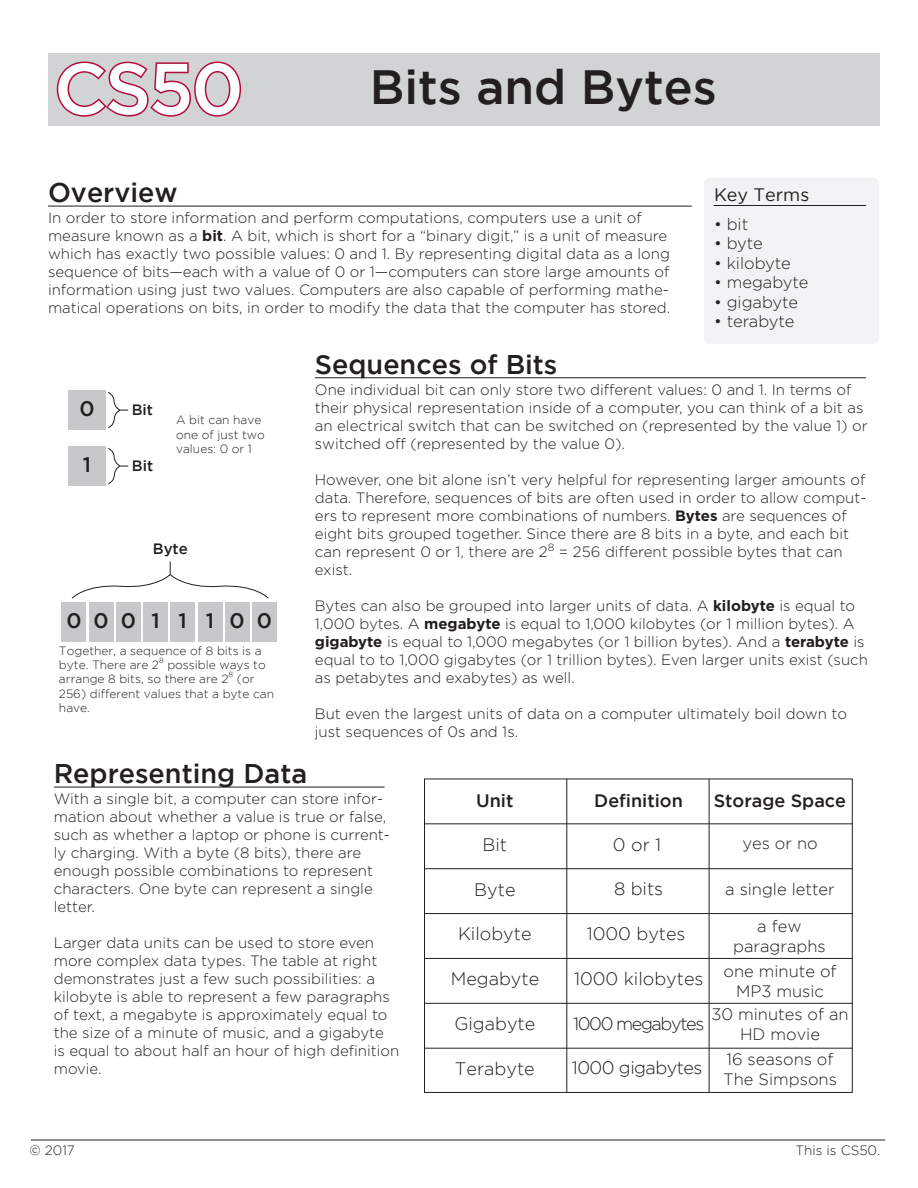
<style>
.page{position:relative;width:918px;height:1188px;background:#fff}
.page>*{position:absolute;margin:0;border:0;box-sizing:border-box;transform-origin:0 0}
.t1{font:500 72px "Gotham";color:#fff}
.t2{font:500 48px "Gotham";color:#231f20}
.t3{font:500 27px "Gotham";color:#231f20}
.t4{font:500 21px "Gotham";color:#231f20}
.t5{font:300 18px "Gotham";color:#231f20}
.t6{font:500 18px "Gotham";color:#231f20}
.t7{font:300 18px "Gotham";letter-spacing:-.075em;color:#231f20}
.t8{font:300 18px "Gotham";letter-spacing:-.03em;color:#231f20}
.t9{font:18px "Gotham";color:#231f20}
.t10{font:300 16.5px/19.8px "Gotham";color:#231f20;text-align:center}
.t11{font:300 16.5px "Gotham";color:#231f20}
.t12{font:300 15px/18px "Gotham";color:#231f20}
.t13{font:500 15px "Gotham";color:#231f20}
.t14{font:300 13.5px "Gotham";color:#231f20}
.t15{font:300 12px/14.4px "Gotham";color:#231f20}
.t16{font:300 7.5px "Gotham";color:#231f20}
.s1{font-weight:700}
</style>
<div class="page">
<div style="left:48px;top:53px;width:831px;height:73px;background:#d1d3d4"></div>
<div style="left:704px;top:178px;width:175px;height:166px;background:#f2f3f4;border-radius:6px"></div>
<hr style="left:714px;top:205px;width:152px;height:1px;background:#231f20">
<hr style="left:48px;top:206px;width:644px;height:1px;background:#231f20">
<hr style="left:315px;top:378px;width:551px;height:1px;background:#231f20">
<hr style="left:31px;top:1140px;width:854px;height:1px;background:#231f20">
<hr style="left:54px;top:787px;width:331px;height:1px;background:#231f20">
<div style="left:68px;top:446px;width:38px;height:40px;background:#c7c8ca"></div>
<div style="left:68px;top:390px;width:38px;height:40px;background:#c7c8ca"></div>
<svg style="left:108px;top:392px;width:20px;height:36px"></svg>
<svg style="left:108px;top:448px;width:20px;height:36px"></svg>
<div style="left:143px;top:602px;width:25px;height:40px;background:#c7c8ca"></div>
<div style="left:170px;top:602px;width:25px;height:40px;background:#c7c8ca"></div>
<div style="left:198px;top:602px;width:24px;height:40px;background:#c7c8ca"></div>
<div style="left:225px;top:602px;width:25px;height:40px;background:#c7c8ca"></div>
<div style="left:252px;top:602px;width:25px;height:40px;background:#c7c8ca"></div>
<div style="left:116px;top:602px;width:25px;height:40px;background:#c7c8ca"></div>
<div style="left:62px;top:602px;width:24px;height:40px;background:#c7c8ca"></div>
<div style="left:89px;top:602px;width:25px;height:40px;background:#c7c8ca"></div>
<svg style="left:72px;top:561px;width:197px;height:37px"></svg>
<div style="left:424px;top:779px;width:429px;height:314px;border:1px solid #231f20"></div>
<hr style="left:567px;top:779px;width:1px;height:314px;background:#231f20">
<hr style="left:709px;top:779px;width:1px;height:314px;background:#231f20">
<hr style="left:424px;top:868px;width:429px;height:1px;background:#231f20">
<hr style="left:425px;top:913px;width:428px;height:1px;background:#231f20">
<hr style="left:425px;top:958px;width:428px;height:1px;background:#231f20">
<hr style="left:424px;top:1048px;width:429px;height:1px;background:#231f20">
<hr style="left:424px;top:824px;width:429px;height:1px;background:#231f20">
<hr style="left:425px;top:1003px;width:428px;height:1px;background:#231f20">
<svg style="left:56px;top:61px;width:185px;height:56px"></svg>
<p class="t1" style="left:54px;top:48px;width:191px">CS50</p>
<p class="t2" style="left:370px;top:60px;width:348px">Bits and Bytes</p>
<p class="t3" style="left:48px;top:177px;width:131px">Overview</p>
<p class="t12" style="left:48px;top:209px;width:624px">In order to store information and perform computations, computers use a unit of measure known as a <span class="s1">bit</span>. A bit, which is short for a “binary digit,” is a unit of measure which has exactly two possible values: 0 and 1. By representing digital data as a long sequence of bits—each with a value of 0 or 1—computers can store large amounts of information using just two values. Computers are also capable of performing mathe&shy;matical operations on bits, in order to modify the data that the computer has stored.</p>
<p class="t3" style="left:315px;top:349px;width:244px">Sequences of Bits</p>
<p class="t12" style="left:315px;top:381px;width:554px">One individual bit can only store two different values: 0 and 1. In terms of their physical representation inside of a computer, you can think of a bit as an electrical switch that can be switched on (represented by the value 1) or switched off (represented by the value 0).</p>
<p class="t12" style="left:315px;top:471px;width:553px">However, one bit alone isn’t very helpful for representing larger amounts of data. Therefore, sequences of bits are often used in order to allow comput&shy;ers to represent more combinations of numbers. <span class="s1">Bytes</span> are sequences of eight bits grouped together. Since there are 8 bits in a byte, and each bit can represent 0 or 1, there are 2<sup>8</sup> = 256 different possible bytes that can exist.</p>
<p class="t12" style="left:315px;top:597px;width:555px">Bytes can also be grouped into larger units of data. A <span class="s1">kilobyte</span> is equal to 1,000 bytes. A <span class="s1">megabyte</span> is equal to 1,000 kilobytes (or 1 million bytes). A <span class="s1">gigabyte</span> is equal to 1,000 megabytes (or 1 billion bytes). And a <span class="s1">terabyte</span> is equal to to 1,000 gigabytes (or 1 trillion bytes). Even larger units exist (such as petabytes and exabytes) as well.</p>
<p class="t12" style="left:315px;top:705px;width:534px">But even the largest units of data on a computer ultimately boil down to just sequences of 0s and 1s.</p>
<p class="t9" style="left:714px;top:185px;width:97px">Key Terms</p>
<p class="t11" style="left:714px;top:215px;width:36px">• bit</p>
<p class="t11" style="left:714px;top:235px;width:50px">• byte</p>
<p class="t11" style="left:714px;top:254px;width:78px">• kilobyte</p>
<p class="t11" style="left:714px;top:274px;width:96px">• megabyte</p>
<p class="t11" style="left:714px;top:293px;width:86px">• gigabyte</p>
<p class="t11" style="left:714px;top:313px;width:82px">• terabyte</p>
<p class="t4" style="left:79px;top:397px;width:17px">0</p>
<p class="t13" style="left:132px;top:401px;width:23px">Bit</p>
<p class="t15" style="left:176px;top:413px;width:90px">A bit can have one of just two values: 0 or 1</p>
<p class="t4" style="left:83px;top:453px;width:10px">1</p>
<p class="t13" style="left:132px;top:457px;width:23px">Bit</p>
<p class="t13" style="left:153px;top:541px;width:36px">Byte</p>
<p class="t4" style="left:66px;top:609px;width:17px">0</p>
<p class="t4" style="left:94px;top:609px;width:17px">0</p>
<p class="t4" style="left:121px;top:609px;width:17px">0</p>
<p class="t4" style="left:151px;top:609px;width:10px">1</p>
<p class="t4" style="left:179px;top:609px;width:10px">1</p>
<p class="t4" style="left:206px;top:609px;width:10px">1</p>
<p class="t4" style="left:230px;top:609px;width:17px">0</p>
<p class="t4" style="left:257px;top:609px;width:17px">0</p>
<p class="t15" style="left:59px;top:643px;width:204px">Together, a sequence of 8 bits is a byte. There are 2</p>
<p class="t16" style="left:159px;top:656px;width:6px">8</p>
<p class="t15" style="left:59px;top:657px;width:208px;text-indent:108px">possible ways to arrange 8 bits, so there are 2</p>
<p class="t16" style="left:229px;top:671px;width:6px">8</p>
<p class="t15" style="left:59px;top:672px;width:217px;text-indent:178px">(or<br>256) different values that a byte can have.</p>
<p class="t3" style="left:54px;top:758px;width:255px">Representing Data</p>
<p class="t12" style="left:54px;top:790px;width:338px">With a single bit, a computer can store infor&shy;mation about whether a value is true or false, such as whether a laptop or phone is current&shy;ly charging. With a byte (8 bits), there are enough possible combinations to represent characters. One byte can represent a single letter.</p>
<p class="t12" style="left:54px;top:934px;width:347px">Larger data units can be used to store even more complex data types. The table at right demonstrates just a few such possibilities: a kilobyte is able to represent a few paragraphs of text, a megabyte is approximately equal to the size of a minute of music, and a gigabyte<br>is equal to about half an hour of high definition movie.</p>
<p class="t6" style="left:476px;top:790px;width:39px">Unit</p>
<p class="t6" style="left:594px;top:790px;width:90px">Definition</p>
<p class="t6" style="left:714px;top:790px;width:134px">Storage Space</p>
<p class="t5" style="left:483px;top:835px;width:26px">Bit</p>
<p class="t5" style="left:474px;top:880px;width:43px">Byte</p>
<p class="t5" style="left:458px;top:924px;width:75px">Kilobyte</p>
<p class="t5" style="left:451px;top:969px;width:90px">Megabyte</p>
<p class="t5" style="left:454px;top:1014px;width:82px">Gigabyte</p>
<p class="t5" style="left:455px;top:1059px;width:81px">Terabyte</p>
<p class="t5" style="left:613px;top:835px;width:50px">0 or 1</p>
<p class="t5" style="left:614px;top:879px;width:51px">8 bits</p>
<p class="t5" style="left:587px;top:924px;width:100px">1000 bytes</p>
<p class="t5" style="left:574px;top:969px;width:131px">1000 kilobytes</p>
<p class="t7" style="left:573px;top:1014px;width:133px">1000 megabytes</p>
<p class="t8" style="left:572px;top:1058px;width:132px">1000 gigabytes</p>
<p class="t10" style="left:742px;top:833px;width:77px">yes or no</p>
<p class="t10" style="left:725px;top:879px;width:111px">a single letter</p>
<p class="t10" style="left:757px;top:917px;width:46px">a few</p>
<p class="t10" style="left:733px;top:936px;width:94px">paragraphs</p>
<p class="t10" style="left:724px;top:962px;width:115px">one minute of<br>MP3 music</p>
<p class="t10" style="left:711px;top:1004px;width:139px">30 minutes of an<br>HD movie</p>
<p class="t10" style="left:723px;top:1049px;width:115px;text-align:left">16 seasons of<br>The Simpsons</p>
<p class="t14" style="left:30px;top:1143px;width:47px">© 2017</p>
<p class="t14" style="left:795px;top:1143px;width:86px">This is CS50.</p>
</div>
